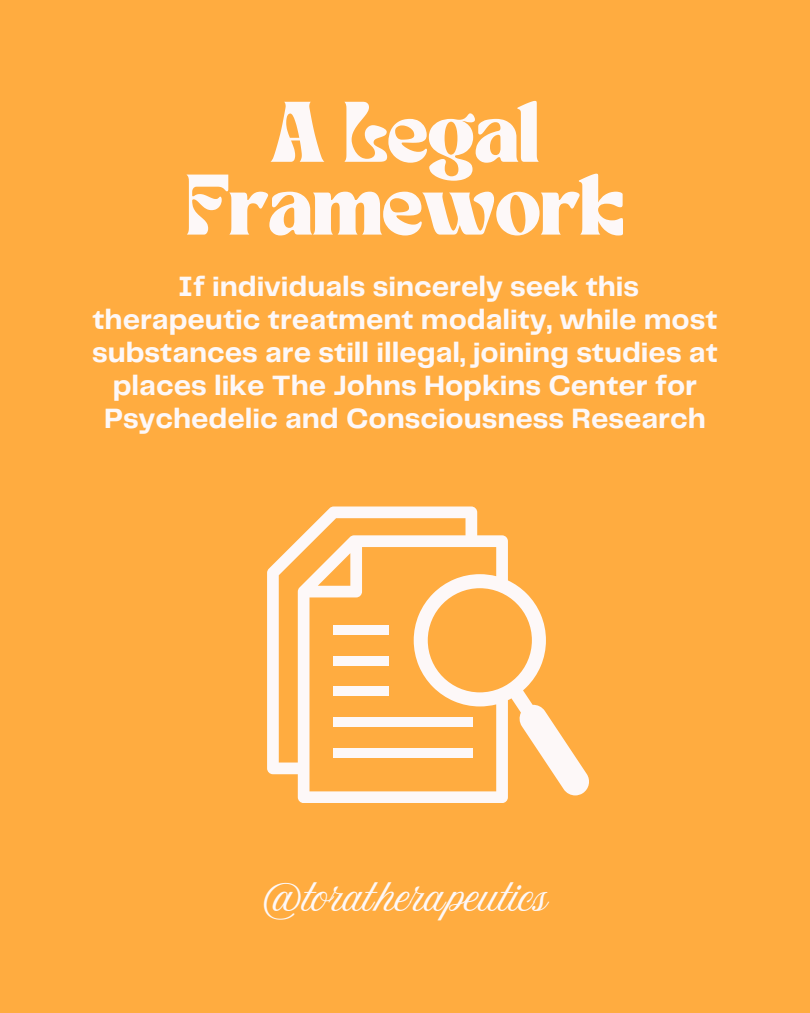
<style>
.page{position:relative;width:810px;height:1013px;background:#fff}
.page>*{position:absolute;margin:0;border:0;box-sizing:border-box;transform-origin:0 0}
.t1{font:60px/72.8px "TANNIMBUS";letter-spacing:-.015em;color:#fdf8f8;text-align:center}
.t2{font:38px "Amoresa";letter-spacing:-.02em;color:#fdf8f8}
.t3{font:700 29px/33px "Telegraf";color:#fdf8f8;text-align:center}
</style>
<div class="page">
<div style="left:0;top:0;width:810px;height:1012px;background:#ffac40"></div>
<svg style="left:267px;top:506px;width:322px;height:296px"></svg>
<div style="left:333px;top:625px;width:56px;height:9px;background:#fdf8f8"></div>
<div style="left:333px;top:655px;width:56px;height:10px;background:#fdf8f8"></div>
<div style="left:333px;top:686px;width:56px;height:10px;background:#fdf8f8"></div>
<div style="left:333px;top:717px;width:140px;height:9px;background:#fdf8f8"></div>
<div style="left:333px;top:747px;width:140px;height:10px;background:#fdf8f8"></div>
<p class="t1" style="left:186px;top:103px;width:440px">A Legal<br>Framework</p>
<h1 class="t3" style="left:92px;top:272px;width:627px">If individuals sincerely seek this therapeutic treatment modality, while most substances are still illegal, joining studies at places like The Johns Hopkins Center for Psychedelic and Consciousness Research</h1>
<p class="t2" style="left:263px;top:876px;width:286px">@toratherapeutics</p>
</div>
